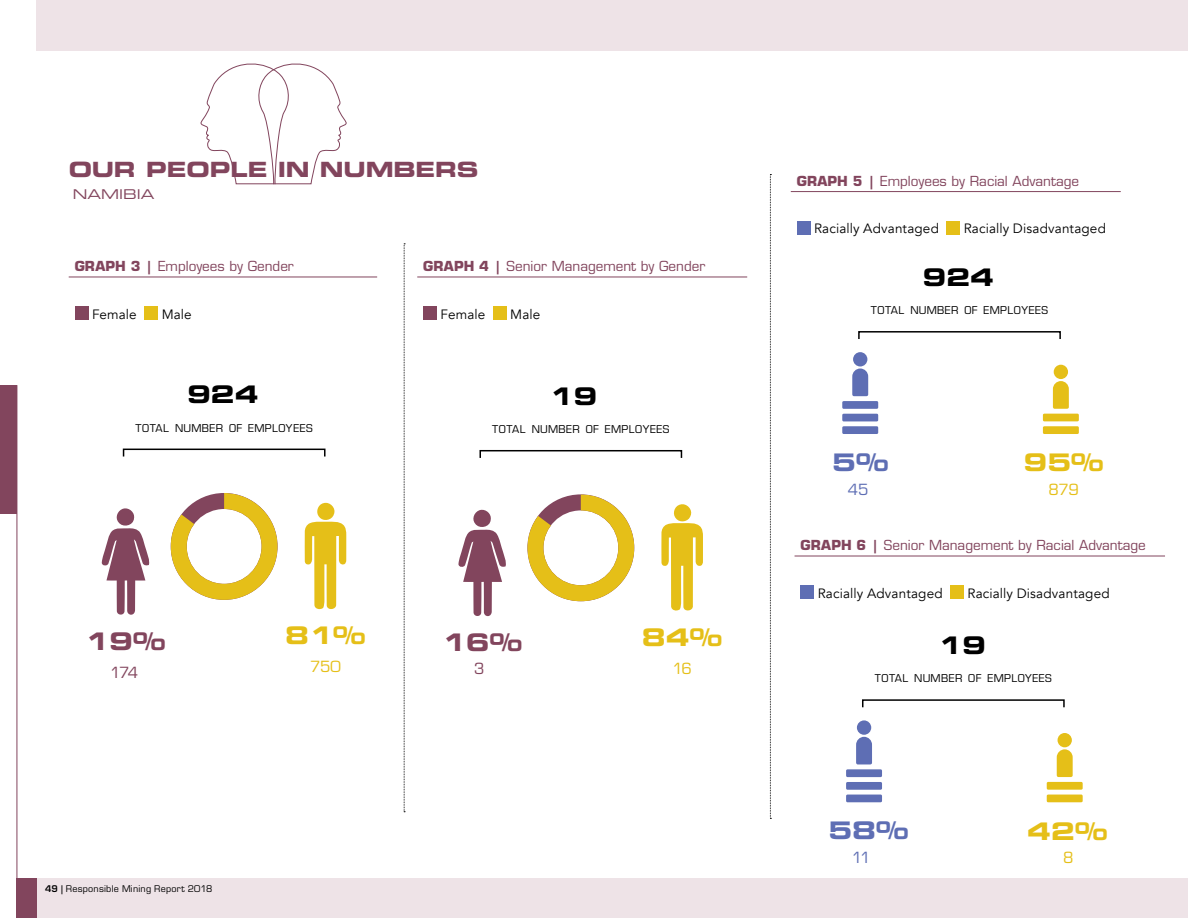
<style>
.page{position:relative;width:1188px;height:918px;background:#fff}
.page>*{position:absolute;margin:0;border:0;box-sizing:border-box;transform-origin:0 0}
.t1{font:24.15px "Eurostile LT Std Bold Ex 2";color:#e5bf18}
.t2{font:24.15px "Eurostile LT Std Bold Ex 2";color:#000}
.t3{font:24.15px "Eurostile LT Std Bold Ex 2";color:#82455d}
.t4{font:24.15px "Eurostile LT Std Bold Ex 2";color:#5e6eb4}
.t5{font:21px "Eurostile LT Std Bold Ex 2";letter-spacing:-.005em;color:#82455d}
.t6{font:15px "Eurostile LT Std";letter-spacing:-.03em;color:#e5bf18}
.t7{font:15px "Eurostile LT Std";color:#82455d}
.t8{font:15px "Eurostile LT Std";color:#5e6eb4}
.t9{font:13.5px "Eurostile LT Std";color:#82455d}
.t10{font:13.5px "Avenir";letter-spacing:.01em;color:#000}
.t11{font:13.5px "Eurostile LT Std Ex 2";color:#82455d}
.t12{font:10.5px "Eurostile LT Std";letter-spacing:.04em;color:#000}
.t13{font:9px "Eurostile LT Std";letter-spacing:.025em;color:#000}
.s1{font-weight:700}
.s2{font-weight:600}
</style>
<div class="page">
<hr style="left:17px;top:385px;width:1px;height:533px;background:#82455d">
<div style="left:0;top:385px;width:17px;height:128px;background:#82455d"></div>
<div style="left:37px;top:0;width:1151px;height:918px;background:#eee3e7"></div>
<div style="left:37px;top:51px;width:1151px;height:827px;background:#fff"></div>
<div style="left:17px;top:879px;width:20px;height:39px;background:#82455d"></div>
<svg style="left:171px;top:493px;width:107px;height:107px"></svg>
<svg style="left:305px;top:502px;width:41px;height:108px"></svg>
<svg style="left:102px;top:508px;width:48px;height:107px"></svg>
<div style="left:123px;top:449px;width:203px;height:8px;border:2px solid #000"></div>
<hr style="left:69px;top:277px;width:308px;height:1px;background:#82455d">
<div style="left:75px;top:307px;width:13px;height:13px;background:#82455d"></div>
<div style="left:144px;top:307px;width:14px;height:13px;background:#e5bf18"></div>
<svg style="left:404px;top:243px;width:1px;height:569px"></svg>
<hr style="left:417px;top:277px;width:330px;height:1px;background:#82455d">
<div style="left:423px;top:307px;width:14px;height:13px;background:#82455d"></div>
<div style="left:493px;top:307px;width:13px;height:13px;background:#e5bf18"></div>
<svg style="left:770px;top:174px;width:1px;height:645px"></svg>
<svg style="left:200px;top:63px;width:147px;height:122px"></svg>
<svg style="left:527px;top:494px;width:107px;height:107px"></svg>
<svg style="left:661px;top:504px;width:42px;height:107px"></svg>
<svg style="left:458px;top:509px;width:48px;height:108px"></svg>
<div style="left:480px;top:450px;width:202px;height:9px;border:2px solid #000"></div>
<hr style="left:791px;top:191px;width:330px;height:1px;background:#82455d">
<div style="left:797px;top:221px;width:13px;height:14px;background:#5e6eb4"></div>
<div style="left:946px;top:221px;width:14px;height:14px;background:#e5bf18"></div>
<hr style="left:795px;top:556px;width:370px;height:1px;background:#82455d">
<div style="left:801px;top:586px;width:13px;height:13px;background:#5e6eb4"></div>
<div style="left:950px;top:586px;width:14px;height:13px;background:#e5bf18"></div>
<div style="left:842px;top:401px;width:36px;height:8px;background:#5e6eb4;border-radius:2px"></div>
<svg style="left:852px;top:369px;width:16px;height:27px"></svg>
<div style="left:853px;top:352px;width:14px;height:14px;background:#5e6eb4;border-radius:50%"></div>
<div style="left:842px;top:414px;width:36px;height:7px;background:#5e6eb4;border-radius:2px"></div>
<div style="left:842px;top:426px;width:36px;height:8px;background:#5e6eb4;border-radius:2px"></div>
<div style="left:858px;top:331px;width:203px;height:9px;border:2px solid #000"></div>
<div style="left:1043px;top:414px;width:36px;height:7px;background:#e5bf18;border-radius:2px"></div>
<svg style="left:1053px;top:381px;width:16px;height:28px"></svg>
<div style="left:1054px;top:365px;width:14px;height:14px;background:#e5bf18;border-radius:50%"></div>
<div style="left:1043px;top:426px;width:36px;height:8px;background:#e5bf18;border-radius:2px"></div>
<div style="left:846px;top:769px;width:36px;height:8px;background:#5e6eb4;border-radius:2px"></div>
<svg style="left:856px;top:737px;width:16px;height:27px"></svg>
<div style="left:857px;top:720px;width:14px;height:15px;background:#5e6eb4;border-radius:50%"></div>
<div style="left:846px;top:782px;width:36px;height:8px;background:#5e6eb4;border-radius:2px"></div>
<div style="left:846px;top:795px;width:36px;height:7px;background:#5e6eb4;border-radius:2px"></div>
<div style="left:862px;top:699px;width:203px;height:9px;border:2px solid #000"></div>
<div style="left:1047px;top:782px;width:36px;height:8px;background:#e5bf18;border-radius:2px"></div>
<svg style="left:1057px;top:749px;width:16px;height:28px"></svg>
<div style="left:1058px;top:733px;width:14px;height:14px;background:#e5bf18;border-radius:50%"></div>
<div style="left:1047px;top:795px;width:36px;height:7px;background:#e5bf18;border-radius:2px"></div>
<h2 class="t5" style="left:69px;top:155px;width:23px">OUR</h2>
<h2 class="t5" style="left:146px;top:155px;width:222px">PEOPLE IN NUM</h2>
<h2 class="t5" style="left:394px;top:155px;width:86px">BERS</h2>
<p class="t11" style="left:73px;top:185px;width:83px">NAM IBIA</p>
<p class="t9" style="left:75px;top:258px;width:221px"><span class="s1">GRAPH 3 |</span> Employees by Gender</p>
<p class="t10" style="left:92px;top:306px;width:46px">Female</p>
<p class="t10" style="left:162px;top:306px;width:32px">Male</p>
<p class="t9" style="left:423px;top:258px;width:284px"><span class="s1">GRAPH 4 |</span> Senior Management by Gender</p>
<p class="t10" style="left:441px;top:306px;width:46px">Female</p>
<p class="t10" style="left:510px;top:306px;width:32px">Male</p>
<h1 class="t2" style="left:187px;top:378px;width:73px">924</h1>
<h1 class="t2" style="left:549px;top:379px;width:49px">19</h1>
<p class="t12" style="left:136px;top:421px;width:179px">TOTAL NUMBER OF EMPLOYEES</p>
<p class="t12" style="left:492px;top:423px;width:179px">TOTAL NUMBER OF EMPLOYEES</p>
<h1 class="t3" style="left:85px;top:624px;width:82px">19%</h1>
<h1 class="t1" style="left:285px;top:619px;width:82px">81%</h1>
<p class="t7" style="left:110px;top:664px;width:30px">174</p>
<p class="t6" style="left:310px;top:658px;width:32px">750</p>
<h1 class="t3" style="left:442px;top:626px;width:82px">16%</h1>
<h1 class="t1" style="left:642px;top:620px;width:82px">84%</h1>
<p class="t7" style="left:474px;top:659px;width:12px">3</p>
<p class="t6" style="left:673px;top:659px;width:21px">16</p>
<p class="t13" style="left:45px;top:883px;width:169px"><span class="s2">49 |</span> Responsible Mining Report 2018</p>
<p class="t9" style="left:797px;top:173px;width:284px"><span class="s1">GRAPH 5 |</span> Employees by Racial Advantage</p>
<p class="t10" style="left:814px;top:221px;width:126px">Racially Advantaged</p>
<p class="t10" style="left:964px;top:221px;width:144px">Racially Disadvantaged</p>
<h1 class="t2" style="left:922px;top:260px;width:73px">924</h1>
<p class="t12" style="left:871px;top:304px;width:179px">TOTAL NUMBER OF EMPLOYEES</p>
<h1 class="t4" style="left:832px;top:446px;width:58px">5%</h1>
<h1 class="t1" style="left:1023px;top:446px;width:82px">95%</h1>
<p class="t8" style="left:848px;top:481px;width:22px">45</p>
<p class="t6" style="left:1049px;top:481px;width:32px">879</p>
<p class="t9" style="left:801px;top:537px;width:347px"><span class="s1">GRAPH 6 |</span> Senior Management by Racial Advantage</p>
<p class="t10" style="left:818px;top:585px;width:126px">Racially Advantaged</p>
<p class="t10" style="left:968px;top:585px;width:144px">Racially Disadvantaged</p>
<h1 class="t2" style="left:938px;top:628px;width:49px">19</h1>
<p class="t12" style="left:875px;top:672px;width:179px">TOTAL NUMBER OF EMPLOYEES</p>
<h1 class="t4" style="left:828px;top:814px;width:82px">58%</h1>
<h1 class="t1" style="left:1027px;top:814px;width:82px">42%</h1>
<p class="t8" style="left:852px;top:849px;width:20px">11</p>
<p class="t6" style="left:1063px;top:849px;width:12px">8</p>
</div>
